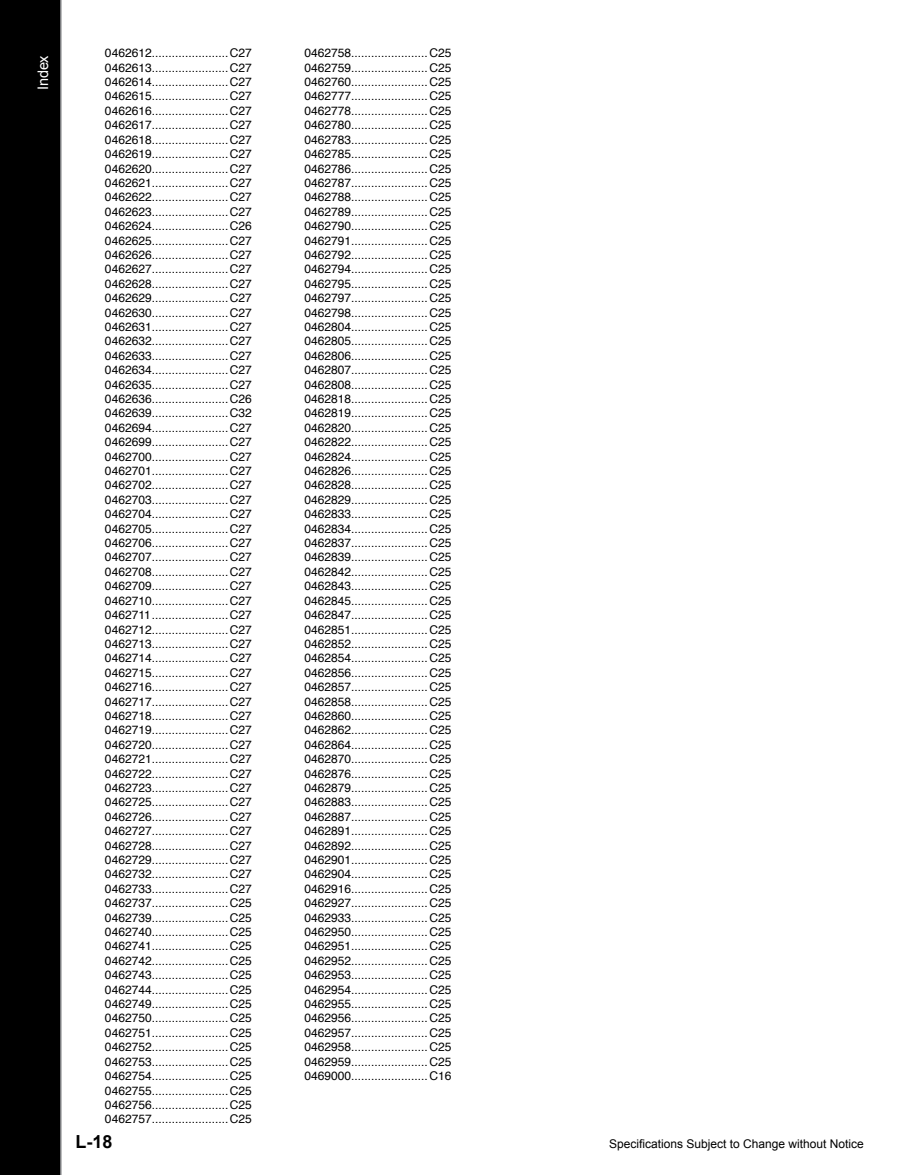
<style>
.page{position:relative;width:918px;height:1175px;background:#fff}
.page>*{position:absolute;margin:0;border:0;box-sizing:border-box;transform-origin:0 0}
.t1{font:700 18px "Arial";color:#000}
.t2{font:14.55px "Arial";letter-spacing:-.02em;color:#fff}
.t3{font:12px/14.4px "Helvetica";color:#000;text-align:justify}
.t4{font:12px "Arial";color:#000}
</style>
<div class="page">
<div style="left:0;top:0;width:61px;height:1174px;background:#000"></div>
<hr style="left:60px;top:0;width:2px;height:1174px;background:#7b7c7f">
<p class="t2" style="left:34px;top:90px;width:36px;rotate:-90deg">Index</p>
<p class="t3" style="left:105px;top:46px;width:148px">0462612.......................C27<br>0462613.......................C27<br>0462614.......................C27<br>0462615.......................C27<br>0462616.......................C27<br>0462617.......................C27<br>0462618.......................C27<br>0462619.......................C27<br>0462620.......................C27<br>0462621.......................C27<br>0462622.......................C27<br>0462623.......................C27<br>0462624.......................C26<br>0462625.......................C27<br>0462626.......................C27<br>0462627.......................C27<br>0462628.......................C27<br>0462629.......................C27<br>0462630.......................C27<br>0462631.......................C27<br>0462632.......................C27<br>0462633.......................C27<br>0462634.......................C27<br>0462635.......................C27<br>0462636.......................C26<br>0462639.......................C32<br>0462694.......................C27<br>0462699.......................C27<br>0462700.......................C27<br>0462701.......................C27<br>0462702.......................C27<br>0462703.......................C27<br>0462704.......................C27<br>0462705.......................C27<br>0462706.......................C27<br>0462707.......................C27<br>0462708.......................C27<br>0462709.......................C27<br>0462710.......................C27<br>0462711.......................C27<br>0462712.......................C27<br>0462713.......................C27<br>0462714.......................C27<br>0462715.......................C27<br>0462716.......................C27<br>0462717.......................C27<br>0462718.......................C27<br>0462719.......................C27<br>0462720.......................C27<br>0462721.......................C27<br>0462722.......................C27<br>0462723.......................C27<br>0462725.......................C27<br>0462726.......................C27<br>0462727.......................C27<br>0462728.......................C27<br>0462729.......................C27<br>0462732.......................C27<br>0462733.......................C27<br>0462737.......................C25<br>0462739.......................C25<br>0462740.......................C25<br>0462741.......................C25<br>0462742.......................C25<br>0462743.......................C25<br>0462744.......................C25<br>0462749.......................C25<br>0462750.......................C25<br>0462751.......................C25<br>0462752.......................C25<br>0462753.......................C25<br>0462754.......................C25<br>0462755.......................C25<br>0462756.......................C25<br>0462757.......................C25</p>
<p class="t3" style="left:304px;top:46px;width:149px">0462758.......................C25<br>0462759.......................C25<br>0462760.......................C25<br>0462777.......................C25<br>0462778.......................C25<br>0462780.......................C25<br>0462783.......................C25<br>0462785.......................C25<br>0462786.......................C25<br>0462787.......................C25<br>0462788.......................C25<br>0462789.......................C25<br>0462790.......................C25<br>0462791.......................C25<br>0462792.......................C25<br>0462794.......................C25<br>0462795.......................C25<br>0462797.......................C25<br>0462798.......................C25<br>0462804.......................C25<br>0462805.......................C25<br>0462806.......................C25<br>0462807.......................C25<br>0462808.......................C25<br>0462818.......................C25<br>0462819.......................C25<br>0462820.......................C25<br>0462822.......................C25<br>0462824.......................C25<br>0462826.......................C25<br>0462828.......................C25<br>0462829.......................C25<br>0462833.......................C25<br>0462834.......................C25<br>0462837.......................C25<br>0462839.......................C25<br>0462842.......................C25<br>0462843.......................C25<br>0462845.......................C25<br>0462847.......................C25<br>0462851.......................C25<br>0462852.......................C25<br>0462854.......................C25<br>0462856.......................C25<br>0462857.......................C25<br>0462858.......................C25<br>0462860.......................C25<br>0462862.......................C25<br>0462864.......................C25<br>0462870.......................C25<br>0462876.......................C25<br>0462879.......................C25<br>0462883.......................C25<br>0462887.......................C25<br>0462891.......................C25<br>0462892.......................C25<br>0462901.......................C25<br>0462904.......................C25<br>0462916.......................C25<br>0462927.......................C25<br>0462933.......................C25<br>0462950.......................C25<br>0462951.......................C25<br>0462952.......................C25<br>0462953.......................C25<br>0462954.......................C25<br>0462955.......................C25<br>0462956.......................C25<br>0462957.......................C25<br>0462958.......................C25<br>0462959.......................C25<br>0469000.......................C16</p>
<h1 class="t1" style="left:76px;top:1129px;width:39px">L-18</h1>
<p class="t4" style="left:609px;top:1135px;width:256px">Specifications Subject to Change without Notice</p>
</div>
